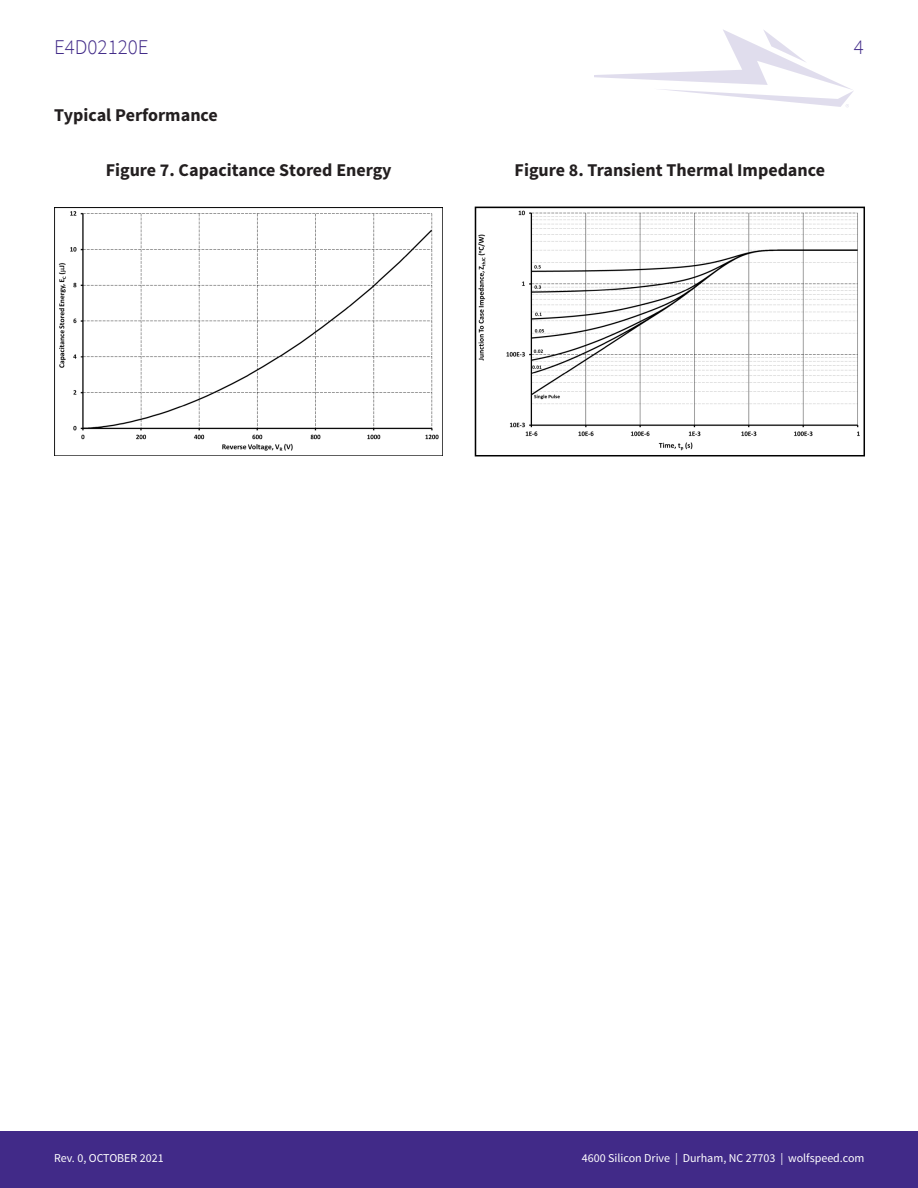
<style>
.page{position:relative;width:918px;height:1188px;background:#fff}
.page>*{position:absolute;margin:0;border:0;box-sizing:border-box;transform-origin:0 0}
.t1{font:300 21px "Source Sans Pro";color:#412a88}
.Graph_Header{font:700 18px "Source Sans Pro";color:#231f20}
.graph{font:700 18px "Source Sans Pro";color:#231f20}
.t2{font:12px "Source Sans Pro";color:#fff}
</style>
<div class="page">
<svg style="left:594px;top:29px;width:259px;height:78px"></svg>
<div style="left:0;top:1131px;width:918px;height:57px;background:#412a88"></div>
<img style="left:55px;top:207px;width:388px;height:249px">
<img style="left:478px;top:210px;width:382px;height:241px">
<div style="left:475px;top:207px;width:390px;height:249px;border:2px solid #000"></div>
<p class="t1" style="left:54px;top:34px;width:96px">E4D02120E</p>
<p class="t1" style="left:854px;top:34px;width:12px">4</p>
<p class="graph" style="left:54px;top:103px;width:165px">Typical Performance</p>
<p class="Graph_Header" style="left:106px;top:158px;width:287px">Figure 7. Capacitance Stored Energy</p>
<p class="Graph_Header" style="left:515px;top:158px;width:312px">Figure 8. Transient Thermal Impedance</p>
<p class="t2" style="left:54px;top:1150px;width:111px">Rev. 0, OCTOBER 2021</p>
<p class="t2" style="left:582px;top:1150px;width:284px">4600 Silicon Drive | Durham, NC 27703 | wolfspeed.com</p>
</div>
